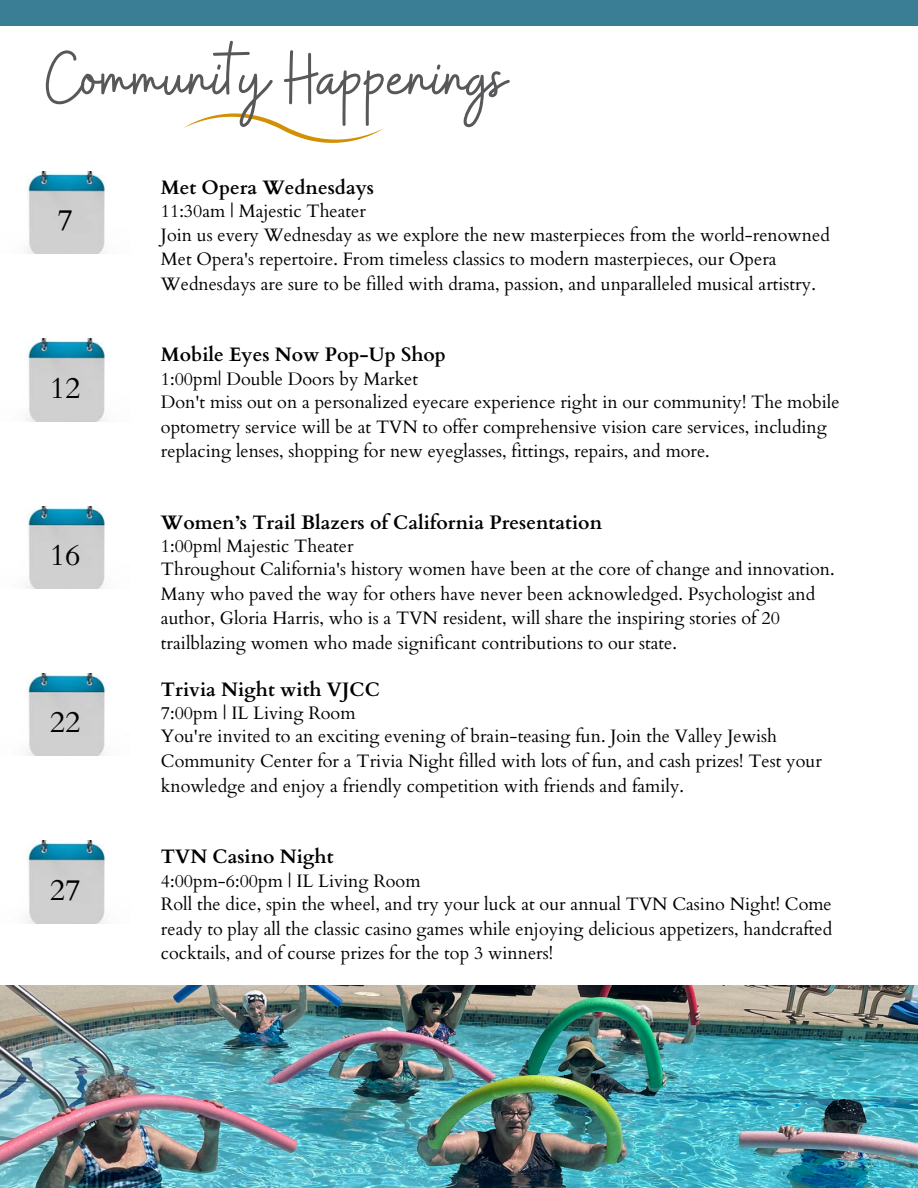
<style>
.page{position:relative;width:918px;height:1188px;background:#fff}
.page>*{position:absolute;margin:0;border:0;box-sizing:border-box;transform-origin:0 0}
.t1{font:75px "Buffalo";color:#58585b}
.t2{font:30px "Cardo";color:#000}
.t3{font:700 19.5px "Cardo";color:#000}
.t4{font:18px/24.8px "Cardo";color:#000}
</style>
<div class="page">
<img style="left:26px;top:841px;width:79px;height:82px">
<img style="left:0;top:986px;width:918px;height:202px">
<svg style="left:184px;top:113px;width:200px;height:30px"></svg>
<div style="left:0;top:0;width:918px;height:26px;background:#3a7e96"></div>
<img style="left:26px;top:172px;width:79px;height:82px">
<img style="left:26px;top:339px;width:79px;height:82px">
<img style="left:26px;top:506px;width:79px;height:82px">
<img style="left:26px;top:673px;width:79px;height:82px">
<p class="t1" style="left:46px;top:29px;width:462px">Community Happenings</p>
<p class="t2" style="left:58px;top:201px;width:17px">7</p>
<p class="t2" style="left:50px;top:368px;width:32px">12</p>
<p class="t2" style="left:50px;top:535px;width:32px">16</p>
<p class="t2" style="left:50px;top:702px;width:32px">22</p>
<h2 class="t2" style="left:50px;top:870px;width:32px">27</h2>
<p class="t3" style="left:161px;top:175px;width:215px">Met Opera Wednesdays</p>
<h2 class="t4" style="left:161px;top:223px;width:670px">Join us every Wednesday as we explore the new masterpieces from the world-renowned<br>Met Opera's repertoire. From timeless classics to modern masterpieces, our Opera<br>Wednesdays are sure to be filled with drama, passion, and unparalleled musical artistry.</h2>
<p class="t4" style="left:161px;top:199px;width:206px">11:30am | Majestic Theater</p>
<p class="t3" style="left:161px;top:342px;width:287px">Mobile Eyes Now Pop-Up Shop</p>
<h2 class="t4" style="left:161px;top:390px;width:680px">Don't miss out on a personalized eyecare experience right in our community! The mobile optometry service will be at TVN to offer comprehensive vision care services, including replacing lenses, shopping for new eyeglasses, fittings, repairs, and more.</h2>
<p class="t4" style="left:161px;top:367px;width:259px">1:00pm| Double Doors by Market</p>
<p class="t3" style="left:161px;top:509px;width:443px">Women’s Trail Blazers of California Presentation</p>
<h2 class="t4" style="left:161px;top:557px;width:675px">Throughout California's history women have been at the core of change and innovation.<br>Many who paved the way for others have never been acknowledged. Psychologist and author, Gloria Harris, who is a TVN resident, will share the inspiring stories of 20 trailblazing women who made significant contributions to our state.</h2>
<p class="t4" style="left:161px;top:534px;width:194px">1:00pm| Majestic Theater</p>
<p class="t3" style="left:161px;top:676px;width:220px">Trivia Night with VJCC</p>
<h2 class="t4" style="left:161px;top:724px;width:662px">You're invited to an exciting evening of brain-teasing fun. Join the Valley Jewish<br>Community Center for a Trivia Night filled with lots of fun, and cash prizes! Test your knowledge and enjoy a friendly competition with friends and family.</h2>
<p class="t4" style="left:161px;top:701px;width:196px">7:00pm | IL Living Room</p>
<p class="t3" style="left:161px;top:844px;width:174px">TVN Casino Night</p>
<p class="t4" style="left:161px;top:892px;width:673px;text-align:justify">Roll the dice, spin the wheel, and try your luck at our annual TVN Casino Night! Come ready to play all the classic casino games while enjoying delicious appetizers, handcrafted cocktails, and of course prizes for the top 3 winners!</p>
<h1 class="t4" style="left:161px;top:869px;width:261px">4:00pm-6:00pm | IL Living Room</h1>
</div>
